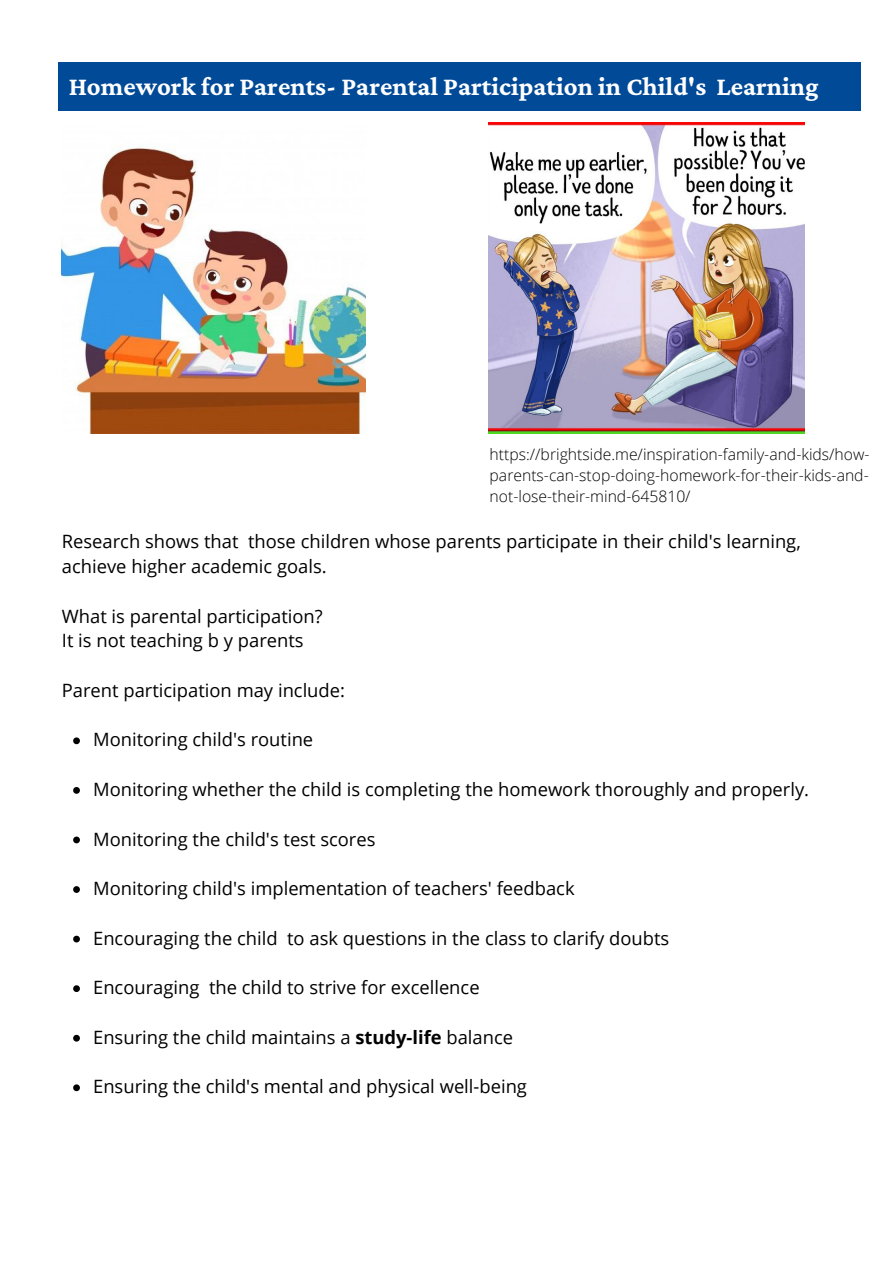
<style>
.page{position:relative;width:894px;height:1264px;background:#fff}
.page>*{position:absolute;margin:0;border:0;box-sizing:border-box;transform-origin:0 0}
.t1{font:700 26.7px "Crimson Pro";color:#fff}
.t2{font:18.3px/24.8px "Open Sans";color:#000}
.t3{font:300 15.75px/21.5px "Open Sans";color:#000;text-align:justify}
.s1{font-weight:700}
</style>
<div class="page">
<div style="left:58px;top:62px;width:802px;height:48px;background:#004a98"></div>
<img style="left:62px;top:147px;width:303px;height:286px">
<svg style="left:73px;top:737px;width:7px;height:7px"></svg>
<svg style="left:73px;top:787px;width:7px;height:6px"></svg>
<svg style="left:73px;top:836px;width:7px;height:7px"></svg>
<svg style="left:73px;top:886px;width:7px;height:6px"></svg>
<svg style="left:73px;top:935px;width:7px;height:7px"></svg>
<svg style="left:73px;top:985px;width:7px;height:7px"></svg>
<svg style="left:73px;top:1034px;width:7px;height:7px"></svg>
<svg style="left:73px;top:1084px;width:7px;height:7px"></svg>
<img style="left:488px;top:122px;width:316px;height:311px">
<p class="t1" style="left:69px;top:71px;width:751px">Homework for Parents- Parental Participation in Child's Learning</p>
<p class="t3" style="left:489px;top:443px;width:381px">https://brightside.me/inspiration-family-and-kids/how&shy;parents-can-stop-doing-homework-for-their-kids-and&shy;not-lose-their-mind-645810/</p>
<p class="t2" style="left:62px;top:528px;width:740px">Research shows that those children whose parents participate in their child's learning, achieve higher academic goals.</p>
<p class="t2" style="left:62px;top:603px;width:262px">What is parental participation?</p>
<p class="t2" style="left:62px;top:628px;width:243px">It is not teaching b y parents</p>
<p class="t2" style="left:62px;top:677px;width:284px">Parent participation may include:</p>
<p class="t2" style="left:93px;top:727px;width:221px">Monitoring child's routine</p>
<p class="t2" style="left:93px;top:776px;width:717px">Monitoring whether the child is completing the homework thoroughly and properly.</p>
<p class="t2" style="left:93px;top:826px;width:284px">Monitoring the child's test scores</p>
<p class="t2" style="left:93px;top:875px;width:483px">Monitoring child's implementation of teachers' feedback</p>
<p class="t2" style="left:93px;top:925px;width:577px">Encouraging the child to ask questions in the class to clarify doubts</p>
<p class="t2" style="left:93px;top:974px;width:388px">Encouraging the child to strive for excellence</p>
<p class="t2" style="left:93px;top:1024px;width:421px">Ensuring the child maintains a <span class="s1">study-life</span> balance</p>
<p class="t2" style="left:93px;top:1073px;width:435px">Ensuring the child's mental and physical well-being</p>
</div>
